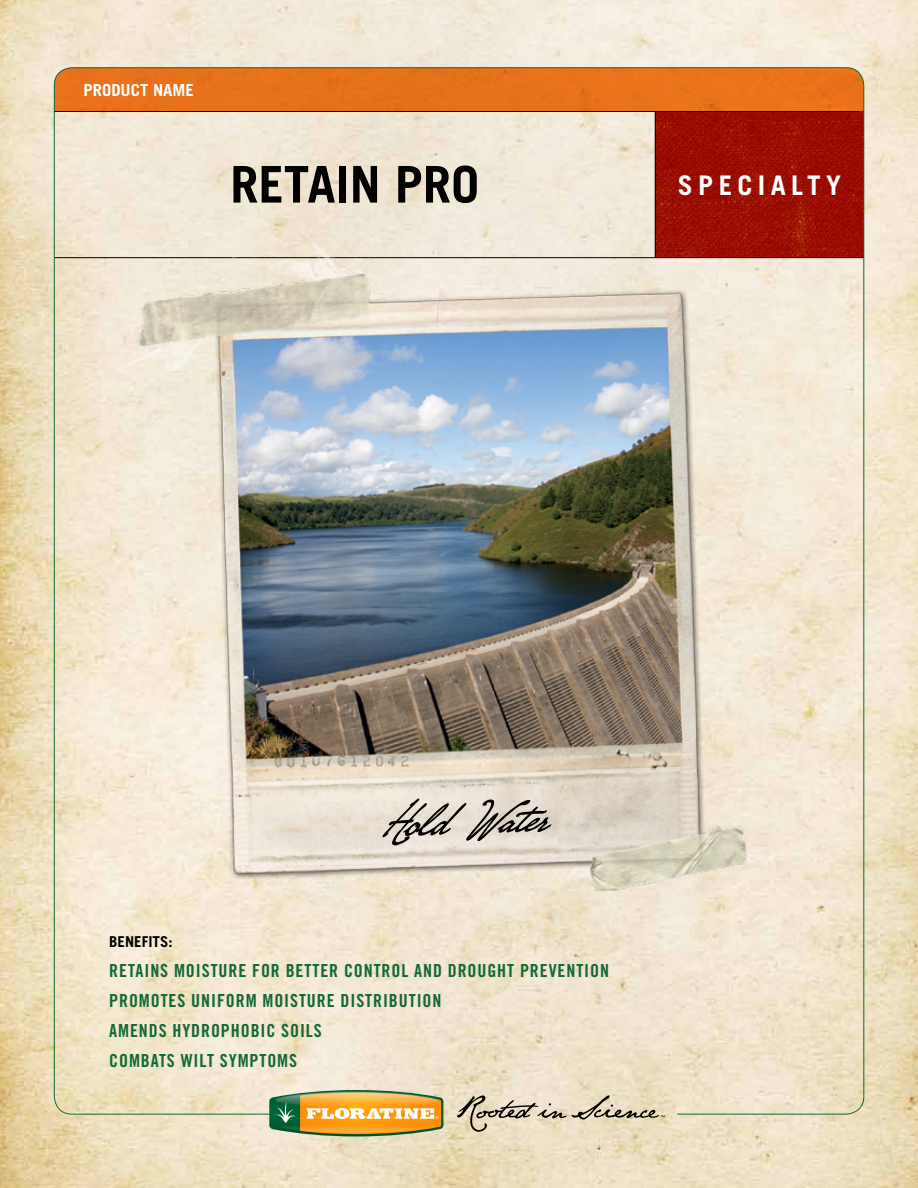
<style>
.page{position:relative;width:918px;height:1188px;background:#fff}
.page>*{position:absolute;margin:0;border:0;box-sizing:border-box;transform-origin:0 0}
.t1{font:700 50.7px "Trade Gothic LT Std";color:#000}
.t2{font:700 27px "Trade Gothic LT Std";letter-spacing:.2em;color:#fff}
.t3{font:18px/30px "Trade Gothic LT Std Bd Cn 20";letter-spacing:.05em;color:#136936}
.t4{font:700 16.65px "Trade Gothic LT Std";color:#fff}
.t5{font:700 15px "Trade Gothic LT Std";color:#000}
</style>
<div class="page">
<img style="left:0;top:0;width:918px;height:1188px">
<div style="left:54px;top:68px;width:810px;height:43px;background:#e8721b"></div>
<svg style="left:656px;top:111px;width:206px;height:146px;background:#9a0d02"></svg>
<hr style="left:54px;top:111px;width:805px;height:1px;background:#000">
<hr style="left:54px;top:257px;width:810px;height:1px;background:#000">
<hr style="left:655px;top:112px;width:1px;height:146px;background:#000">
<img style="left:119px;top:205px;width:656px;height:686px">
<svg style="left:382px;top:799px;width:169px;height:46px;background:#b7b0a7"></svg>
<svg style="left:457px;top:1095px;width:208px;height:37px;background:#cec2aa"></svg>
<img style="left:257px;top:1073px;width:198px;height:25px">
<img style="left:256px;top:1098px;width:200px;height:53px">
<svg style="left:269px;top:1090px;width:174px;height:46px;background:#c8a755"></svg>
<p class="t4" style="left:84px;top:80px;width:110px">PRODUCT NAME</p>
<h1 class="t1" style="left:230px;top:153px;width:250px">RETAIN PRO</h1>
<h2 class="t2" style="left:678px;top:168px;width:164px">SPECIALTY</h2>
<p class="t5" style="left:109px;top:932px;width:65px">BENEFITS:</p>
<p class="t3" style="left:109px;top:955px;width:501px">RETAINS MOISTURE FOR BETTER CONTROL AND DROUGHT PREVENTION PROMOTES UNIFORM MOISTURE DISTRIBUTION<br>AMENDS HYDROPHOBIC SOILS<br>COMBATS WILT SYMPTOMS</p>
</div>
